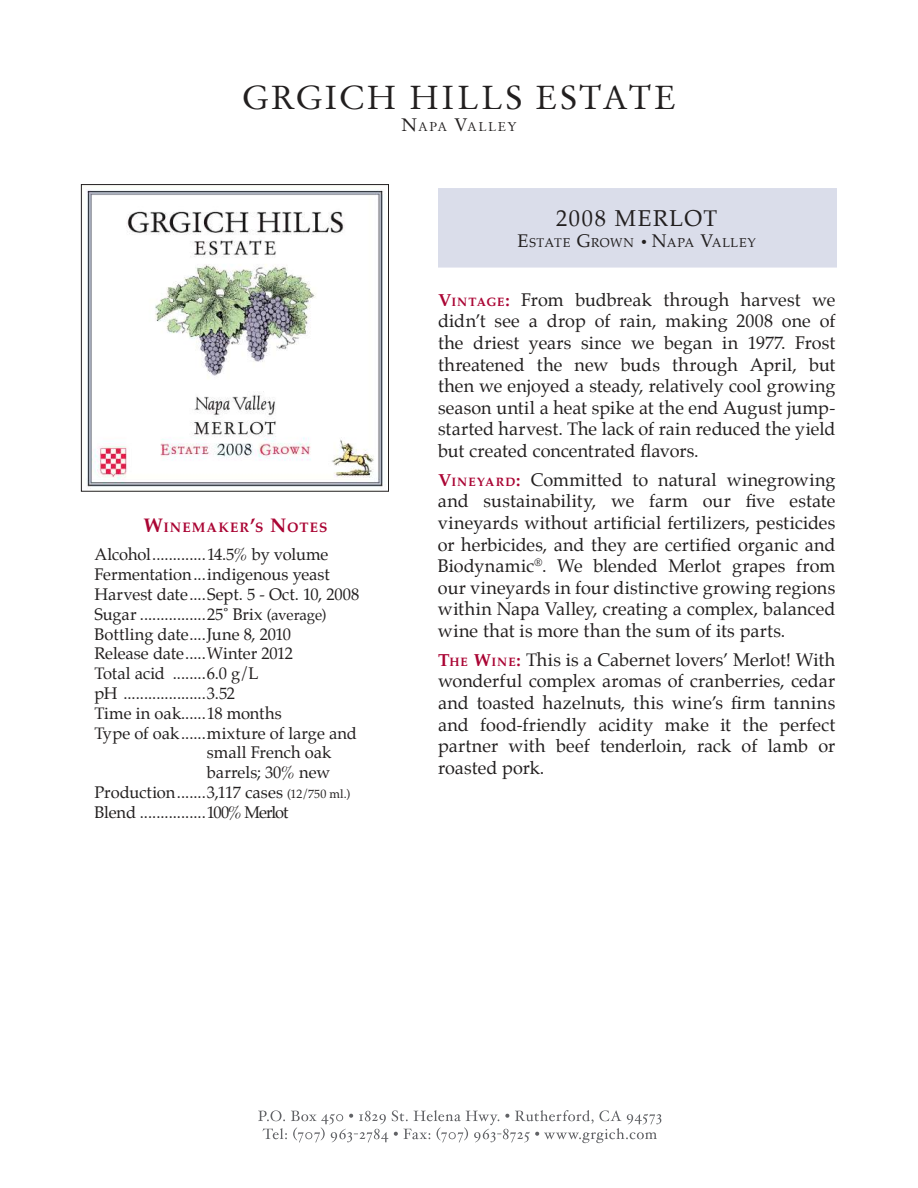
<style>
.page{position:relative;width:918px;height:1188px;background:#fff}
.page>*{position:absolute;margin:0;border:0;box-sizing:border-box;transform-origin:0 0}
.t1{font:33px "Stempel Garamond";letter-spacing:.065em;color:#221f1f}
.t2{font:22.5px "Palatino";letter-spacing:.06em;color:#221f1f}
.t3{font:18px/21.6px "Palatino";letter-spacing:.005em;color:#221f1f;text-align:justify}
.t4{font:16.5px "Palatino";letter-spacing:-.005em;color:#221f1f}
.t5{font:16.5px "Palatino";letter-spacing:-.055em;color:#221f1f}
.t6{font:700 13.65px "Palatino";letter-spacing:.085em;color:#aa0534}
.t7{font:12.6px "Palatino";letter-spacing:.05em;color:#221f1f}
.t8{font:12.6px "Stempel Garamond";letter-spacing:.105em;color:#221f1f}
.s1{font-size:18px}
.s2{font-size:19.5px}
.s3{font-size:15px}
.s4{font-size:12px}
.s5{font-weight:700;font-size:17.25px;color:#aa0534}
.s6{font-weight:700;font-size:12.15px;color:#aa0534}
</style>
<div class="page">
<div style="left:438px;top:188px;width:399px;height:80px;background:#daddea;border:2px solid #daddea"></div>
<svg style="left:258px;top:1110px;width:403px;height:33px"></svg>
<img style="left:87px;top:190px;width:296px;height:297px">
<div style="left:81px;top:185px;width:308px;height:306px;border:1px solid #221f1f"></div>
<h1 class="t1" style="left:242px;top:78px;width:436px">GRGICH HILLS ESTATE</h1>
<p class="t8" style="left:401px;top:119px;width:117px"><span class="s1">N</span>APA <span class="s1">V</span>ALLEY</p>
<p class="t6" style="left:144px;top:519px;width:185px"><span class="s2">W</span>INEMAKER<span class="s2">’</span>S <span class="s2">N</span>OTES</p>
<p class="t4" style="left:94px;top:548px;width:236px">Alcohol .............14.5% by volume</p>
<p class="t4" style="left:94px;top:567px;width:237px">Fermentation ...indigenous yeast</p>
<p class="t4" style="left:94px;top:587px;width:266px">Harvest date ....Sept. 5 - Oct. 10, 2008</p>
<p class="t4" style="left:94px;top:607px;width:233px">Sugar ................25˚ Brix <span class="s3">(average)</span></p>
<p class="t4" style="left:94px;top:627px;width:198px">Bottling date ....June 8, 2010</p>
<p class="t4" style="left:94px;top:647px;width:200px">Release date .....Winter 2012</p>
<p class="t4" style="left:94px;top:666px;width:166px">Total acid ........6.0 g/L</p>
<p class="t4" style="left:94px;top:686px;width:142px">pH ....................3.52</p>
<p class="t4" style="left:94px;top:706px;width:189px">Time in oak......18 months</p>
<p class="t4" style="left:94px;top:726px;width:264px">Type of oak ......mixture of large and</p>
<p class="t4" style="left:207px;top:746px;width:126px">small French oak</p>
<p class="t4" style="left:207px;top:765px;width:125px">barrels; 30% new</p>
<p class="t4" style="left:94px;top:785px;width:257px">Production .......3,117 cases <span class="s4">(12/750 ml.)</span></p>
<p class="t5" style="left:94px;top:805px;width:196px">Blend ................100% Merlot</p>
<p class="t2" style="left:556px;top:208px;width:163px">2008 MERLOT</p>
<p class="t7" style="left:518px;top:235px;width:240px"><span class="s1">E</span>STATE <span class="s1">G</span>ROWN <span class="s4">•</span> <span class="s1">N</span>APA <span class="s1">V</span>ALLEY</p>
<p class="t3" style="left:438px;top:290px;width:399px"><span class="s5">V</span><span class="s6">INTAGE</span><span class="s5">:</span> From budbreak through harvest we didn’t see a drop of rain, making 2008 one of the driest years since we began in 1977. Frost threatened the new buds through April, but then we enjoyed a steady, relatively cool growing season until a heat spike at the end August jump&shy;started harvest. The lack of rain reduced the yield but created concentrated flavors.</p>
<p class="t3" style="left:438px;top:470px;width:399px"><span class="s5">V</span><span class="s6">INEYARD</span><span class="s5">:</span> Committed to natural winegrowing and sustainability, we farm our five estate vineyards without artificial fertilizers, pesticides or herbicides, and they are certified organic and Biodynamic<sup>®</sup>. We blended Merlot grapes from our vineyards in four distinctive growing regions within Napa Valley, creating a complex, balanced wine that is more than the sum of its parts.</p>
<p class="t3" style="left:438px;top:650px;width:399px"><span class="s5">T</span><span class="s6">HE</span> <span class="s5">W</span><span class="s6">INE</span><span class="s5">:</span> This is a Cabernet lovers’ Merlot! With wonderful complex aromas of cranberries, cedar and toasted hazelnuts, this wine’s firm tannins and food-friendly acidity make it the perfect partner with beef tenderloin, rack of lamb or roasted pork.</p>
</div>
